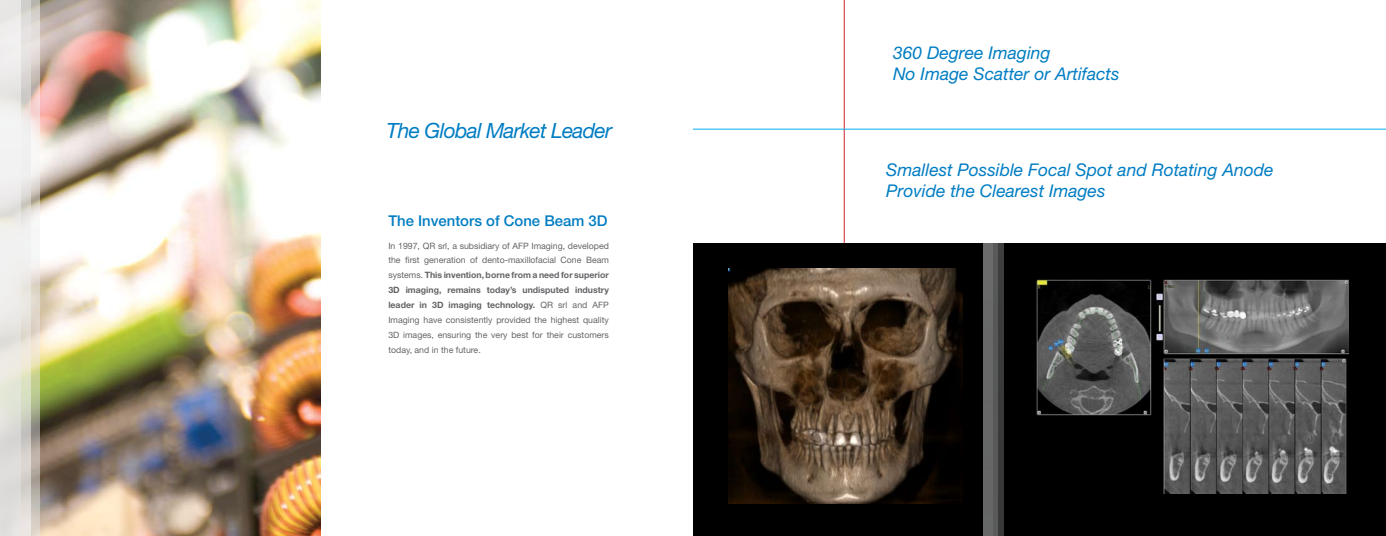
<style>
.page{position:relative;width:1386px;height:536px;background:#fff}
.page>*{position:absolute;margin:0;border:0;box-sizing:border-box;transform-origin:0 0}
.t1{font:italic 21px "Helvetica Neue";letter-spacing:-.035em;color:#007dc3}
.t2{font:italic 17.5px/21px "Helvetica Neue";color:#007dc3}
.t3{font:500 14.88px "Helvetica Neue";color:#007dc3}
.t4{font:8.75px/14.9px "Helvetica Neue";color:#636467;text-align:justify}
.s1{font-weight:700}
</style>
<div class="page">
<hr style="left:844px;top:0;width:1px;height:440px;background:#d2232a">
<div style="left:693px;top:244px;width:693px;height:292px;background:#000"></div>
<img style="left:39px;top:0;width:281px;height:536px">
<img style="left:728px;top:268px;width:234px;height:235px">
<img style="left:1037px;top:280px;width:311px;height:213px">
<svg style="left:30px;top:0;width:9px;height:536px"></svg>
<svg style="left:21px;top:0;width:9px;height:536px"></svg>
<div style="left:0;top:0;width:21px;height:536px;background:linear-gradient(to bottom,#f3f2f2,#dfded9)"></div>
<hr style="left:693px;top:129px;width:693px;height:1px;background:#00aeef">
<div style="left:984px;top:244px;width:19px;height:292px;background:#3a3a3b"></div>
<svg style="left:992px;top:244px;width:6px;height:292px;background:#5a5a5b"></svg>
<div style="left:984px;top:244px;width:8px;height:292px;background:#676868"></div>
<h1 class="t1" style="left:387px;top:118px;width:227px">The Global Market Leader</h1>
<h3 class="t3" style="left:388px;top:211px;width:221px">The Inventors of Cone Beam 3D</h3>
<p class="t4" style="left:388px;top:238px;width:222px">In 1997, QR srl, a subsidiary of AFP Imaging, developed the first generation of dento-maxillofacial Cone Beam systems. <span class="s1">This invention, borne from a need for superior 3D imaging, remains today’s undisputed industry leader in 3D imaging technology.</span> QR srl and AFP Imaging have consistently provided the highest quality 3D images, ensuring the very best for their customers today, and in the future.</p>
<h2 class="t2" style="left:893px;top:41px;width:228px">360 Degree Imaging<br>No Image Scatter or Artifacts</h2>
<h2 class="t2" style="left:886px;top:158px;width:389px">Smallest Possible Focal Spot and Rotating Anode<br>Provide the Clearest Images</h2>
</div>
